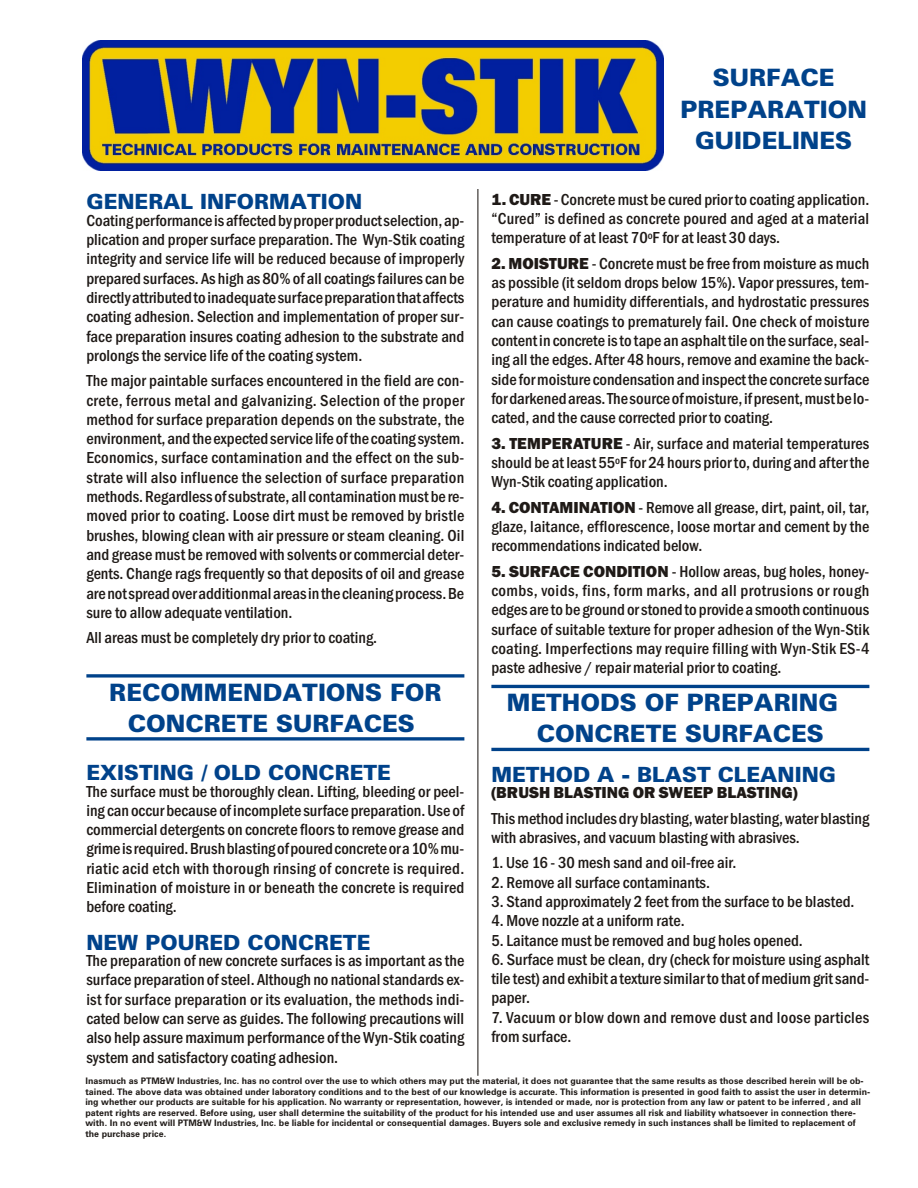
<style>
.page{position:relative;width:918px;height:1188px;background:#fff}
.page>*{position:absolute;margin:0;border:0;box-sizing:border-box;transform-origin:0 0}
.t1{font:24px/30.9px "Zurich Blk BT";color:#00428a;text-align:center}
.t2{font:21px "Zurich Blk BT";color:#00428a}
.t3{font:16.5px/19.4px "Franklin Gothic Medium Cond";color:#1f1a17;text-align:justify}
.t4{font:800 16.5px "Franklin Gothic";color:#1f1a17}
.t5{font:700 9px/10.5px "Zurich BT";letter-spacing:.005em;color:#1f1a17}
.s1{font-family:"Franklin Gothic";font-weight:800}
</style>
<div class="page">
<svg style="left:86px;top:674px;width:378px;height:4px;background:#2a619d"></svg>
<svg style="left:86px;top:737px;width:378px;height:4px;background:#2a619d"></svg>
<hr style="left:491px;top:685px;width:378px;height:3px;background:#00428a">
<hr style="left:491px;top:748px;width:378px;height:3px;background:#00428a">
<hr style="left:477px;top:189px;width:1px;height:887px;background:#1f1a17">
<img style="left:82px;top:41px;width:581px;height:129px">
<p class="t2" style="left:86px;top:193px;width:277px">GEN ERAL IN FOR MA TION</p>
<p class="t3" style="left:86px;top:212px;width:380px">Coat ing performance is affected by proper prod uct se lec tion, ap - pli ca tion and proper surface prep a ra tion. The Wyn-Stik coat ing in teg rity and service life will be re duced be cause of im prop erly pre pared surfaces. As high as 80% of all coat ings fail ures can be di rectly at trib uted to in ad e quate sur face prep a ra tion that af fects coat ing ad he sion. Se lec tion and im ple men ta tion of proper sur&shy;face prep a ra tion in sures coat ing ad he sion to the sub strate and pro longs the service life of the coat ing system.</p>
<p class="t3" style="left:86px;top:372px;width:380px">The ma jor paintable surfaces en coun tered in the field are con - crete, fer rous metal and gal va niz ing. Se lec tion of the proper method for surface prep a ra tion de pends on the sub strate, the en vi ron ment, and the ex pected service life of the coat ing system.<br>Eco nom ics, sur face con tam i na tion and the ef fect on the sub - strate will also in flu ence the se lec tion of surface prep a ra tion meth ods. Re gard less of sub strate, all con tam i na tion must be re - moved prior to coat ing. Loose dirt must be re moved by bris tle brushes, blow ing clean with air pres sure or steam clean ing. Oil and grease must be re moved with sol vents or com mercial deter&shy;gents. Change rags fre quently so that de pos its of oil and grease are not spread over additionmal ar eas in the clean ing pro cess. Be sure to al low ad e quate ven ti la tion.</p>
<p class="t3" style="left:86px;top:629px;width:292px">All ar eas must be com pletely dry prior to coat ing.</p>
<h1 class="t1" style="left:109px;top:679px;width:334px">REC OM MEN DA TIONS FOR<br>CON CRETE SUR FACES</h1>
<p class="t2" style="left:86px;top:764px;width:306px">EX IST ING / OLD CON CRETE</p>
<p class="t3" style="left:86px;top:783px;width:380px">The surface must be thoroughly clean. Lift ing, bleed ing or peel - ing can oc cur be cause of in com plete surface prep a ra tion. Use of com mercial detergents on con crete floors to re move grease and grime is re quired. Brush blast ing of poured con crete or a 10% mu - ri atic acid etch with thorough rins ing of con crete is re quired.<br>Elim i na tion of moisture in or be neath the con crete is required before coating.</p>
<p class="t2" style="left:86px;top:934px;width:286px">NEW POURED CON CRETE</p>
<p class="t3" style="left:86px;top:952px;width:380px">The prep a ra tion of new con crete surfaces is as im portant as the surface prep a ra tion of steel. Al though no na tional stan dards ex - ist for surface prep a ra tion or its eval u a tion, the meth ods in di - cated be low can serve as guides. The follow ing pre cau tions will also help assure max i mum performance of the Wyn-Stik coat ing system and satisfactory coating adhesion.</p>
<h1 class="t1" style="left:680px;top:64px;width:188px;line-height:31.5px">SUR FACE<br>PREP A RA TION<br>GUIDE LINES</h1>
<p class="t3" style="left:491px;top:191px;width:379px"><span class="s1">1. CURE</span> - Con crete must be cured prior to coat ing ap pli ca tion. “Cured” is de fined as con crete poured and aged at a ma te rial tem pera ture of at least 70<sup>o</sup>F for at least 30 days.</p>
<p class="t3" style="left:491px;top:255px;width:380px"><span class="s1">2. MOISTURE</span> - Con crete must be free from moisture as much as pos si ble (it sel dom drops be low 15%). Va por pres sures, tem - per a ture and hu mid ity dif fer en tials, and hy dro static pres sures can cause coat ings to pre ma turely fail. One check of moisture con tent in con crete is to tape an as phalt tile on the surface, seal - ing all the edges. After 48 hours, re move and ex am ine the back - side for moisture con den sa tion and in spect the con crete surface for dark ened ar eas. The source of moisture, if pres ent, must be lo - cated, and the cause cor rected prior to coat ing.</p>
<p class="t3" style="left:491px;top:435px;width:380px"><span class="s1">3. TEM PER A TURE</span> - Air, surface and ma te rial tem pera tures should be at least 55<sup>o</sup>F for 24 hours prior to, dur ing and after the Wyn-Stik coat ing ap pli ca tion.</p>
<p class="t3" style="left:491px;top:499px;width:380px"><span class="s1">4. CON TAM I NA TION</span> - Re move all grease, dirt, paint, oil, tar, glaze, laitance, efflo res cence, loose mortar and ce ment by the rec om men da tions in di cated be low.</p>
<p class="t3" style="left:491px;top:563px;width:380px"><span class="s1">5. SUR FACE CON DI TION</span> - Hol low ar eas, bug holes, hon ey - combs, voids, fins, form marks, and all pro tru sions or rough edges are to be ground or stoned to pro vide a smooth con tin u ous surface of suitable tex ture for proper ad he sion of the Wyn-Stik coating. Im perfec tions may re quire fill ing with Wyn-Stik ES-4 paste ad he sive / re pair ma te rial prior to coat ing.</p>
<h1 class="t1" style="left:537px;top:690px;width:303px;text-align:left;text-indent:-30px">METH ODS OF PRE PAR ING<br>CON CRETE SUR FACES</h1>
<p class="t2" style="left:491px;top:766px;width:346px">METHOD A - BLAST CLEANING</p>
<p class="t4" style="left:491px;top:787px;width:308px">(BRUSH BLAST ING OR SWEEP BLAST ING)</p>
<p class="t3" style="left:491px;top:810px;width:379px">This method in cludes dry blast ing, wa ter blast ing, wa ter blast ing with ab ra sives, and vac uum blast ing with ab ra sives.</p>
<p class="t3" style="left:491px;top:854px;width:247px">1. Use 16 - 30 mesh sand and oil-free air.</p>
<p class="t3" style="left:491px;top:874px;width:220px">2. Re move all sur face con tam i nants.</p>
<p class="t3" style="left:491px;top:893px;width:365px">3. Stand ap prox i mately 2 feet from the surface to be blasted.</p>
<p class="t3" style="left:491px;top:912px;width:195px">4. Move noz zle at a uni form rate.</p>
<p class="t3" style="left:491px;top:932px;width:313px">5. Lai tance must be re moved and bug holes opened.</p>
<p class="t3" style="left:491px;top:951px;width:380px">6. Surface must be clean, dry (check for moisture us ing as phalt tile test) and exhibit a tex ture sim i lar to that of medium grit sand - pa per.</p>
<p class="t3" style="left:491px;top:1009px;width:379px">7. Vac uum or blow down and re move dust and loose parti cles from surface.</p>
<p class="t5" style="left:85px;top:1077px;width:786px">In as much as PTM&amp;W In dus tries, Inc. has no con trol over the use to which oth ers may put the ma te rial, it does not guaran tee that the same re sults as those de scribed herein will be ob - tained. The above data was ob tained un der lab o ra tory con di tions and to the best of our knowl edge is ac cu rate. This in for ma tion is pre sented in good faith to as sist the user in de ter min - ing whether our prod ucts are suitable for his ap pli ca tion. No war ranty or rep re sen ta tion, how ever, is in tended or made, nor is protec tion from any law or pat ent to be in ferred , and all pat ent rights are re served. Be fore using, user shall de ter mine the suit abil ity of the prod uct for his in tended use and user as sumes all risk and li a bil ity whatso ever in con nec tion there - with. In no event will PTM&amp;W In dus tries, Inc. be li a ble for in ci den tal or con se quen tial dam ages. Buyers sole and ex clu sive rem edy in such in stances shall be lim ited to re place ment of the pur chase price.</p>
</div>
